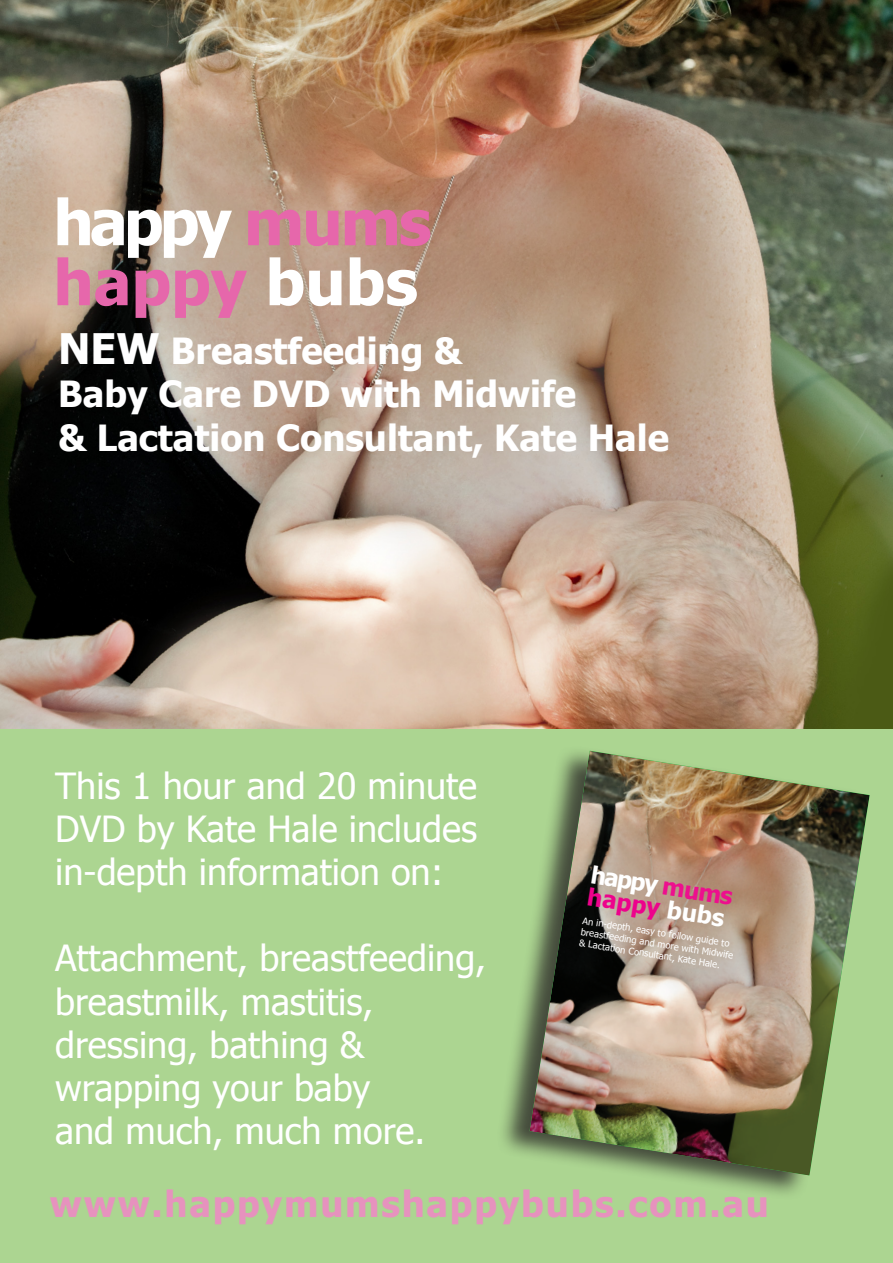
<style>
.page{position:relative;width:893px;height:1263px;background:#fff}
.page>*{position:absolute;margin:0;border:0;box-sizing:border-box;transform-origin:0 0}
.t1{font:700 63px/60px "Tahoma";letter-spacing:-.015em;color:#fff}
.t2{font:36px/43.2px "Tahoma";color:#fff;text-align:justify}
.t3{font:700 36px/43.2px "Tahoma";color:#fff}
.t4{font:700 36px "Tahoma";letter-spacing:.05em;color:#e692be}
.t5{font:700 24px/22.5px "Tahoma";color:#fff}
.t6{font:9.3px/11.4px "Tahoma";color:#fff}
.s1{color:#e667ab}
.s2{font-size:42px}
.s3{color:#ed0f8e}
.s4{color:#ed028c}
</style>
<div class="page">
<div style="left:0;top:655px;width:893px;height:608px;background:#acd591"></div>
<img style="left:0;top:0;width:893px;height:729px">
<div style="left:495px;top:744px;width:386px;height:471px;background:#231f20;opacity:.75"></div>
<img style="left:529px;top:751px;width:341px;height:424px">
<p class="t1" style="left:53px;top:188px;width:379px">happy <span class="s1">mums happy</span> bubs</p>
<p class="t3" style="left:58px;top:327px;width:612px"><span class="s2">NEW</span> Breastfeeding &amp;<br>Baby Care DVD with Midwife<br>&amp; Lactation Consultant, Kate Hale</p>
<p class="t2" style="left:55px;top:762px;width:423px">This 1 hour and 20 minute DVD by Kate Hale includes in-depth information on:</p>
<p class="t2" style="left:55px;top:935px;width:432px;text-align:left">Attachment, breastfeeding, breastmilk, mastitis, dressing, bathing &amp; wrapping your baby<br>and much, much more.</p>
<p class="t5" style="left:593px;top:862px;width:145px;rotate:9deg">happy <span class="s3">mums </span><span class="s4">happy</span> bubs</p>
<p class="t6" style="left:584px;top:914px;width:156px;rotate:9deg">An in-depth, easy to follow guide to breastfeeding and more with Midwife &amp; Lactation Consultant, Kate Hale.</p>
<p class="t4" style="left:50px;top:1179px;width:720px">www.happymumshappybubs.com.au</p>
</div>
